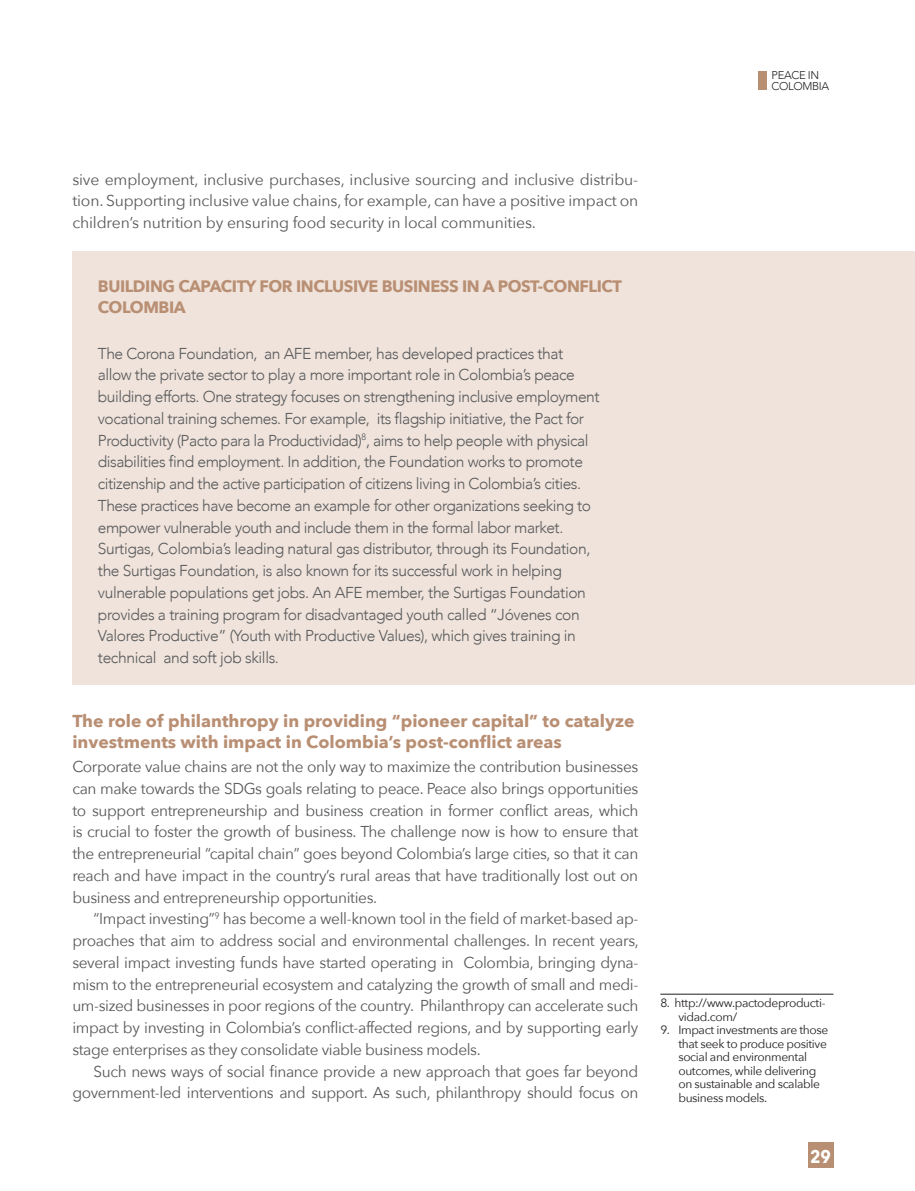
<style>
.page{position:relative;width:915px;height:1191px;background:#fff}
.page>*{position:absolute;margin:0;border:0;box-sizing:border-box;transform-origin:0 0}
.t1{font:700 18px "Avenir Next";color:#fff;scale:.9 1}
.t2{font:700 17.25px/21px "Avenir Next";color:#b98f74}
.t3{font:700 16.5px/21px "Avenir Next";letter-spacing:-.025em;color:#b98f74}
.t4{font:15.75px/21.8px "Avenir Next";letter-spacing:-.025em;color:#57585a;text-align:justify}
.t5{font:300 15.75px/21.8px "Avenir";letter-spacing:-.03em;color:#57585a}
.t6{font:12px/13.5px "Avenir Next";letter-spacing:-.03em;color:#231f20}
.t7{font:300 11.25px/10.2px "Avenir";letter-spacing:-.03em;color:#231f20}
</style>
<div class="page">
<div style="left:807px;top:1142px;width:26px;height:26px;background:#b98f74"></div>
<div style="left:758px;top:71px;width:8px;height:18px;background:#b98f74"></div>
<div style="left:72px;top:252px;width:842px;height:433px;background:#efe3db"></div>
<hr style="left:660px;top:994px;width:173px;height:1px;background:#231f20">
<p class="t7" style="left:771px;top:70px;width:59px">Peace in<br>Colombia</p>
<p class="t4" style="left:72px;top:167px;width:567px">sive employment, inclusive purchases, inclusive sourcing and inclusive distribu&shy;tion. Supporting inclusive value chains, for example, can have a positive impact on children’s nutrition by ensuring food security in local communities.</p>
<p class="t3" style="left:98px;top:275px;width:525px">Building capacity for inclusive business in a post-conf lict<br>Colombia</p>
<p class="t5" style="left:98px;top:342px;width:503px">The Corona Foundation, an AFE member, has developed practices that allow the private sector to play a more important role in Colombia’s peace building efforts. One strategy focuses on strengthening inclusive employment vocational training schemes. For example, its flagship initiative, the Pact for Productivity (Pacto para la Productividad)<sup>8</sup>, aims to help people with physical disabilities find employment. In addition, the Foundation works to promote citizenship and the active participation of citizens living in Colombia’s cities.<br>These practices have become an example for other organizations seeking to empower vulnerable youth and include them in the formal labor market.<br>Surtigas, Colombia’s leading natural gas distributor, through its Foundation, the Surtigas Foundation, is also known for its successful work in helping vulnerable populations get jobs. An AFE member, the Surtigas Foundation provides a training program for disadvantaged youth called “Jóvenes con Valores Productive” (Youth with Productive Values), which gives training in technical and soft job skills.</p>
<p class="t2" style="left:72px;top:710px;width:563px">The role of philanthropy in providing “pioneer capital” to catalyze investments with impact in Colombia’s post-conflict areas</p>
<p class="t4" style="left:72px;top:755px;width:567px">Corporate value chains are not the only way to maximize the contribution businesses can make towards the SDGs goals relating to peace. Peace also brings opportunities to support entrepreneurship and business creation in former conflict areas, which is crucial to foster the growth of business. The challenge now is how to ensure that the entrepreneurial “capital chain” goes beyond Colombia’s large cities, so that it can reach and have impact in the country’s rural areas that have traditionally lost out on business and entrepreneurship opportunities.</p>
<p class="t4" style="left:72px;top:907px;width:568px;text-indent:21px">“Impact investing”<sup>9</sup> has become a well-known tool in the field of market-based ap&shy;proaches that aim to address social and environmental challenges. I n recent years, several impact investing funds have started operating in Colombia, bringing dyna&shy;mism to the entrepreneurial ecosystem and catalyzing the growth of small and medi&shy;um-sized businesses in poor regions of the country. Philanthropy can accelerate such impact by investing in Colombia’s conflict-affected regions, and by supporting early stage enterprises as they consolidate viable business models.</p>
<p class="t4" style="left:72px;top:1059px;width:567px;text-align:right">Such news ways of social finance provide a new approach that goes far beyond government-led interventions and support. As such, philanthropy should focus on</p>
<p class="t6" style="left:678px;top:995px;width:149px;text-indent:-18px">8. http://www.pactodeproducti&shy;vidad.com/</p>
<p class="t6" style="left:678px;top:1022px;width:151px;text-indent:-18px">9. I mpact investments are those that seek to produce positive social and environmental outcomes, while delivering on sustainable and scalable business models.</p>
<p class="t1" style="left:809px;top:1141px;width:25px">29</p>
</div>
